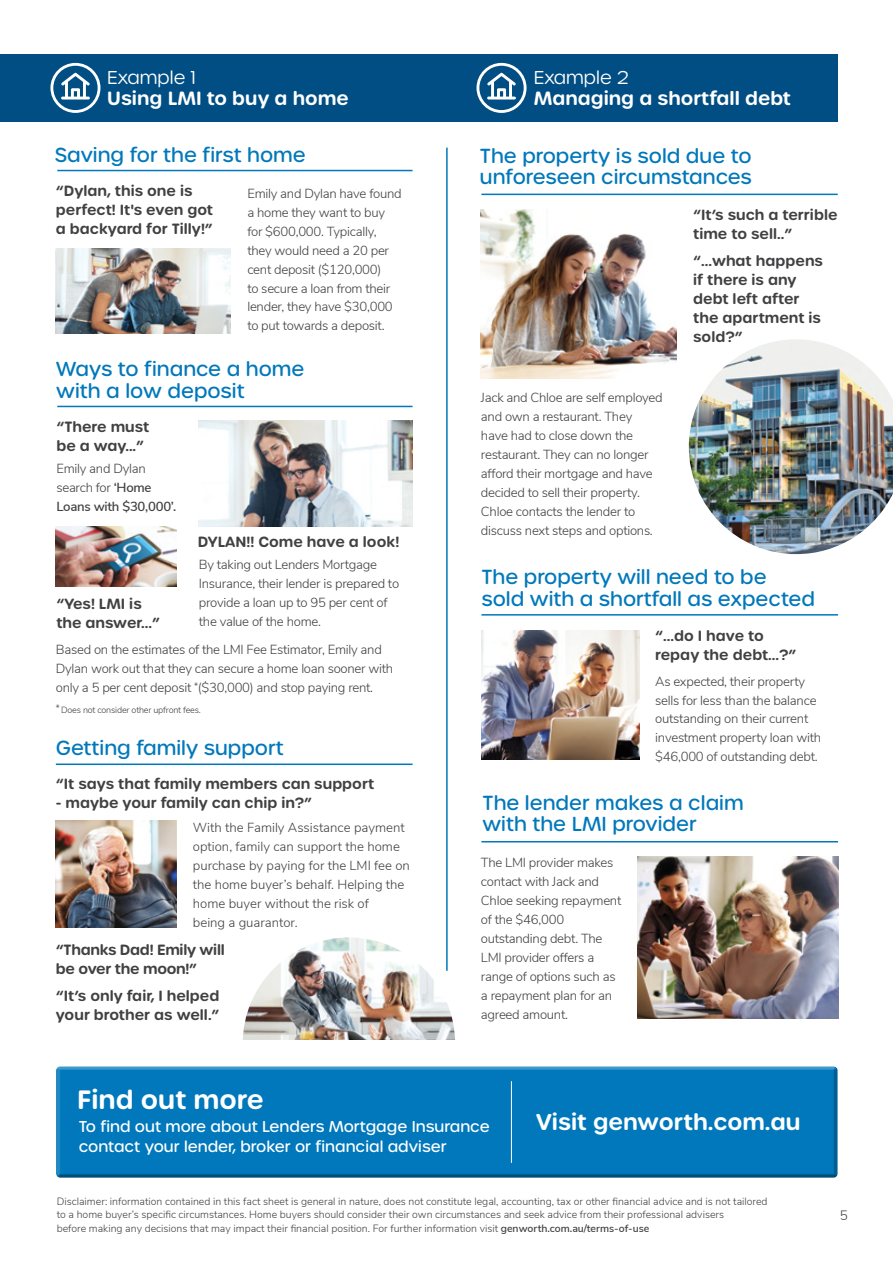
<style>
.page{position:relative;width:893px;height:1263px;background:#fff}
.page>*{position:absolute;margin:0;border:0;box-sizing:border-box;transform-origin:0 0}
.t1{font:600 25.65px "Urbane Rounded";color:#fff}
.t2{font:600 22.2px "Urbane Rounded";color:#fff}
.t3{font:500 19.65px/21.8px "Urbane Rounded";color:#0078bb}
.t4{font:600 18.6px "Urbane Rounded";color:#fff}
.t5{font:300 18px "Urbane Rounded";color:#fff}
.t6{font:500 15.15px/19.8px "Urbane Rounded";color:#fff}
.t7{font:600 14.4px/18.9px "Urbane Rounded";color:#414042}
.t8{font:600 14.4px/18.9px "Urbane Rounded";letter-spacing:-.02em;color:#414042}
.t9{font:300 13.5px "Nunito Sans";color:#414042}
.t10{font:300 13.2px/18.9px "Nunito Sans";letter-spacing:-.02em;color:#414042}
.t11{font:300 13.2px/18.9px "Nunito Sans";color:#414042}
.t12{font:600 13.2px/19px "Nunito Sans";letter-spacing:-.02em;color:#414042}
.t13{font:300 10.5px/13.5px "Nunito Sans";color:#414042}
.t14{font:300 9px "Nunito Sans";letter-spacing:-.02em;color:#414042}
.s1{font-weight:300}
.s2{font-weight:600}
</style>
<div class="page">
<img style="left:243px;top:937px;width:212px;height:103px">
<div style="left:0;top:54px;width:838px;height:68px;background:#004e83"></div>
<img style="left:689px;top:339px;width:204px;height:215px">
<img style="left:56px;top:248px;width:175px;height:85px">
<img style="left:55px;top:526px;width:121px;height:60px">
<img style="left:198px;top:421px;width:215px;height:106px">
<img style="left:56px;top:821px;width:120px;height:106px">
<hr style="left:57px;top:170px;width:356px;height:1px;background:#0078bb">
<hr style="left:481px;top:194px;width:357px;height:1px;background:#0078bb">
<hr style="left:57px;top:406px;width:356px;height:1px;background:#0078bb">
<hr style="left:481px;top:614px;width:357px;height:2px;background:#0078bb">
<hr style="left:481px;top:841px;width:357px;height:1px;background:#0078bb">
<hr style="left:56px;top:763px;width:357px;height:2px;background:#0078bb">
<img style="left:481px;top:210px;width:195px;height:168px">
<img style="left:481px;top:631px;width:158px;height:129px">
<img style="left:638px;top:857px;width:200px;height:162px">
<div style="left:53px;top:1066px;width:786px;height:112px;background:#000;opacity:.5"></div>
<hr style="left:511px;top:1081px;width:1px;height:82px;background:#fff">
<hr style="left:446px;top:148px;width:2px;height:823px;background:#0078bb">
<svg style="left:61px;top:73px;width:29px;height:27px"></svg>
<div style="left:50px;top:63px;width:50px;height:50px;border:3px solid #fff;border-radius:50%"></div>
<svg style="left:487px;top:73px;width:29px;height:27px"></svg>
<div style="left:476px;top:63px;width:50px;height:50px;border:3px solid #fff;border-radius:50%"></div>
<h3 class="t5" style="left:107px;top:66px;width:90px">Example 1</h3>
<h3 class="t4" style="left:107px;top:86px;width:243px">Using LMI to buy a home</h3>
<h3 class="t3" style="left:55px;top:144px;width:252px">Saving for the first home</h3>
<p class="t7" style="left:56px;top:181px;width:159px">“Dylan, this one is perfect! It's even got a backyard for Tilly!”</p>
<p class="t10" style="left:247px;top:183px;width:156px">Emily and Dylan have found a home they want to buy for $600,000. Typically, they would need a 20 per cent deposit ($120,000)<br>to secure a loan from their lender, they have $30,000 to put towards a deposit.</p>
<h3 class="t3" style="left:56px;top:358px;width:250px">Ways to finance a home with a low deposit</h3>
<p class="t7" style="left:56px;top:417px;width:95px">“There must be a way...”</p>
<p class="t12" style="left:56px;top:458px;width:121px"><span class="s1">Emily and Dylan search for</span> ‘Home<br>Loans with $30,000’.</p>
<p class="t7" style="left:56px;top:595px;width:105px">“Yes! LMI is the answer...”</p>
<p class="t7" style="left:198px;top:533px;width:203px">DYLAN!! Come have a look!</p>
<p class="t10" style="left:199px;top:554px;width:202px">By taking out Lenders Mortgage<br>Insurance, their lender is prepared to provide a loan up to 95 per cent of the value of the home.</p>
<p class="t10" style="left:56px;top:639px;width:339px">Based on the estimates of the LMI Fee Estimator, Emily and<br>Dylan work out that they can secure a home loan sooner with only a 5 per cent deposit <sup>*</sup>($30,000) and stop paying rent.</p>
<p class="t14" style="left:56px;top:703px;width:147px">* Does not consider other upfront fees.</p>
<h3 class="t3" style="left:56px;top:737px;width:230px">Getting family support</h3>
<p class="t7" style="left:56px;top:774px;width:320px">“It says that family members can support</p>
<p class="t7" style="left:56px;top:793px;width:258px">- maybe your family can chip in?”</p>
<p class="t11" style="left:193px;top:817px;width:219px">With the Family Assistance payment option, family can support the home purchase by paying for the LMI fee on the home buyer’s behalf. Helping the home buyer without the risk of<br>being a guarantor.</p>
<p class="t8" style="left:56px;top:941px;width:170px">“Thanks Dad! Emily will be over the moon!”</p>
<p class="t7" style="left:56px;top:986px;width:165px">“It’s only fair, I helped your brother as well.”</p>
<h3 class="t5" style="left:534px;top:66px;width:96px">Example 2</h3>
<h3 class="t4" style="left:534px;top:86px;width:259px">Managing a shortfall debt</h3>
<h3 class="t3" style="left:480px;top:145px;width:273px">The property is sold due to unforeseen circumstances</h3>
<p class="t10" style="left:481px;top:387px;width:183px">Jack and Chloe are self employed and own a restaurant. They<br>have had to close down the restaurant. They can no longer afford their mortgage and have decided to sell their property.<br>Chloe contacts the lender to discuss next steps and options.</p>
<p class="t7" style="left:693px;top:205px;width:146px">“It’s such a terrible time to sell..”</p>
<p class="t7" style="left:693px;top:251px;width:131px">“...what happens if there is any debt left after the apartment is sold?”</p>
<h3 class="t3" style="left:481px;top:566px;width:335px">The property will need to be<br>sold with a shortfall as expected</h3>
<p class="t7" style="left:655px;top:627px;width:143px">“...do I have to repay the debt...?”</p>
<p class="t10" style="left:655px;top:671px;width:167px">As expected, their property sells for less than the balance outstanding on their current investment property loan with $46,000 of outstanding debt.</p>
<h3 class="t3" style="left:482px;top:792px;width:263px">The lender makes a claim with the LMI provider</h3>
<p class="t10" style="left:481px;top:852px;width:142px">The LMI provider makes contact with Jack and<br>Chloe seeking repayment of the $46,000 outstanding debt. The<br>LMI provider offers a range of options such as a repayment plan for an agreed amount.</p>
<h1 class="t1" style="left:77px;top:1082px;width:188px">Find out more</h1>
<p class="t6" style="left:79px;top:1117px;width:412px">To find out more about Lenders Mortgage Insurance contact your lender, broker or financial adviser</p>
<h2 class="t2" style="left:536px;top:1107px;width:266px">Visit genworth.com.au</h2>
<p class="t13" style="left:57px;top:1194px;width:712px">Disclaimer: information contained in this fact sheet is general in nature, does not constitute legal, accounting, tax or other financial advice and is not tailored to a home buyer’s specific circumstances. Home buyers should consider their own circumstances and seek advice from their professional advisers<br>before making any decisions that may impact their financial position. For further information visit <span class="s2">genworth.com.au/terms-of-use</span></p>
<p class="t9" style="left:840px;top:1205px;width:10px">5</p>
</div>
